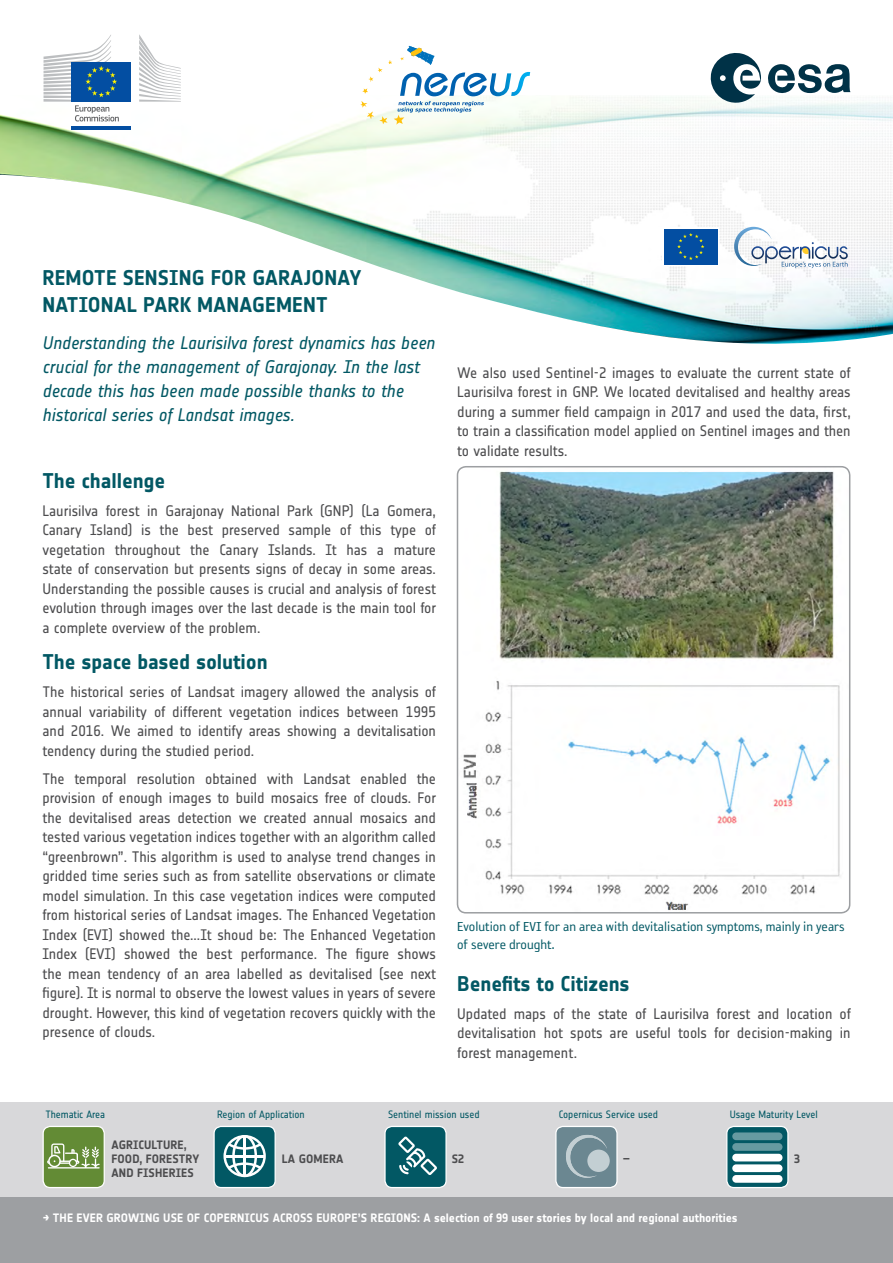
<style>
.page{position:relative;width:893px;height:1263px;background:#fff}
.page>*{position:absolute;margin:0;border:0;box-sizing:border-box;transform-origin:0 0}
.t1{font:700 21px/27px "Notes Esa";color:#025864}
.t2{font:italic 18px/24px "Notes Esa";letter-spacing:-.005em;color:#025864}
.t3{font:15px/19.5px "Notes Esa";letter-spacing:-.005em;color:#4d4d4f;text-align:justify}
.t4{font:15px/18px "Reykjavik One OT A Gauge";color:#025864}
.t5{font:700 12px "Notes Esa";color:#fff}
.t6{font:700 12px/14.4px "Notes Esa";letter-spacing:.01em;color:#4d4d4f}
.t7{font:10.5px "Notes Esa";letter-spacing:-.005em;color:#025864}
</style>
<div class="page">
<img style="left:0;top:95px;width:893px;height:249px">
<svg style="left:768px;top:64px;width:82px;height:30px"></svg>
<svg style="left:708px;top:53px;width:53px;height:51px"></svg>
<div style="left:0;top:1102px;width:893px;height:98px;background:#d8d8da"></div>
<div style="left:43px;top:1126px;width:61px;height:61px;background:#638b35;border-radius:7px"></div>
<svg style="left:47px;top:1143px;width:53px;height:25px"></svg>
<div style="left:43px;top:1126px;width:62px;height:62px;border:1px solid #fff;border-radius:7px"></div>
<div style="left:385px;top:1126px;width:61px;height:61px;background:#025864;border-radius:7px"></div>
<svg style="left:398px;top:1136px;width:39px;height:39px"></svg>
<div style="left:384px;top:1126px;width:63px;height:62px;border:1px solid #fff;border-radius:7px"></div>
<div style="left:556px;top:1126px;width:61px;height:61px;background:#6b8791;border-radius:7px"></div>
<svg style="left:566px;top:1135px;width:41px;height:43px"></svg>
<svg style="left:587px;top:1149px;width:23px;height:23px"></svg>
<div style="left:555px;top:1126px;width:63px;height:62px;border:1px solid #fff;border-radius:7px"></div>
<div style="left:214px;top:1126px;width:61px;height:61px;background:#025864;border-radius:7px"></div>
<svg style="left:223px;top:1135px;width:43px;height:42px"></svg>
<div style="left:213px;top:1126px;width:63px;height:62px;border:1px solid #fff;border-radius:7px"></div>
<svg style="left:727px;top:1126px;width:61px;height:61px;background:#0b5e6a"></svg>
<div style="left:732px;top:1132px;width:50px;height:8px;background:#669aa1;border-radius:4px"></div>
<div style="left:732px;top:1143px;width:50px;height:8px;background:#669aa1;border-radius:4px"></div>
<div style="left:732px;top:1154px;width:50px;height:7px;background:#fff;border-radius:4px"></div>
<div style="left:732px;top:1164px;width:50px;height:8px;background:#fff;border-radius:4px"></div>
<div style="left:732px;top:1175px;width:50px;height:8px;background:#fff;border-radius:4px"></div>
<div style="left:726px;top:1126px;width:63px;height:62px;border:1px solid #fff;border-radius:7px"></div>
<div style="left:0;top:1198px;width:893px;height:65px;background:#9d9fa2"></div>
<div style="left:72px;top:100px;width:59px;height:27px;background:#fff"></div>
<div style="left:72px;top:62px;width:59px;height:40px;background:#034ea2"></div>
<hr style="left:72px;top:126px;width:59px;height:3px;background:#034ea2">
<svg style="left:139px;top:34px;width:42px;height:68px"></svg>
<svg style="left:44px;top:35px;width:75px;height:86px"></svg>
<svg style="left:360px;top:46px;width:170px;height:79px"></svg>
<svg style="left:734px;top:227px;width:114px;height:41px"></svg>
<div style="left:663px;top:228px;width:56px;height:38px;background:#fff"></div>
<div style="left:664px;top:229px;width:54px;height:36px;background:#034ea2"></div>
<svg style="left:677px;top:233px;width:27px;height:27px"></svg>
<img style="left:457px;top:467px;width:393px;height:446px">
<div style="left:457px;top:466px;width:393px;height:447px;border:2px solid #9d9fa2;border-radius:9px"></div>
<h1 class="t1" style="left:42px;top:264px;width:321px">REMOTE SENSING FOR GARAJONAY<br>NATIONAL PARK MANAGEMENT</h1>
<p class="t2" style="left:42px;top:330px;width:394px">Understanding the Laurisilva forest dynamics has been crucial for the management of Garajonay. In the last decade this has been made possible thanks to the historical series of Landsat images.</p>
<h1 class="t1" style="left:43px;top:467px;width:124px">The challenge</h1>
<p class="t3" style="left:43px;top:501px;width:395px">Laurisilva forest in Garajonay National Park (GNP) (La Gomera, Canary Island) is the best preserved sample of this type of vegetation throughout the Canary Islands. It has a mature state of conservation but presents signs of decay in some areas.<br>Understanding the possible causes is crucial and analysis of forest evolution through images over the last decade is the main tool for a complete overview of the problem.</p>
<h1 class="t1" style="left:43px;top:648px;width:227px">The space based solution</h1>
<p class="t3" style="left:43px;top:682px;width:395px">The historical series of Landsat imagery allowed the analysis of annual variability of different vegetation indices between 1995 and 2016. We aimed to identify areas showing a devitalisation tendency during the studied period.</p>
<p class="t3" style="left:43px;top:769px;width:395px">The temporal resolution obtained with Landsat enabled the provision of enough images to build mosaics free of clouds. For the devitalised areas detection we created annual mosaics and tested various vegetation indices together with an algorithm called “greenbrown”. This algorithm is used to analyse trend changes in gridded time series such as from satellite observations or climate model simulation. In this case vegetation indices were computed from historical series of Landsat images. The Enhanced Vegetation Index (EVI) showed the...It shoud be: The Enhanced Vegetation Index (EVI) showed the best performance. The figure shows the mean tendency of an area labelled as devitalised (see next figure). It is normal to observe the lowest values in years of severe drought. However, this kind of vegetation recovers quickly with the presence of clouds.</p>
<p class="t3" style="left:457px;top:363px;width:395px">We also used Sentinel-2 images to evaluate the current state of Laurisilva forest in GNP. We located devitalised and healthy areas during a summer field campaign in 2017 and used the data, first, to train a classification model applied on Sentinel images and then to validate results.</p>
<p class="t4" style="left:457px;top:917px;width:389px">Evolution of EVI for an area with devitalisation symptoms, mainly in years of severe drought.</p>
<h1 class="t1" style="left:457px;top:970px;width:174px">Benefits to Citizens</h1>
<p class="t3" style="left:457px;top:1004px;width:395px">Updated maps of the state of Laurisilva forest and location of devitalisation hot spots are useful tools for decision-making in forest management.</p>
<p class="t7" style="left:45px;top:1108px;width:61px">Thematic Area</p>
<p class="t7" style="left:217px;top:1108px;width:89px">Region of Application</p>
<p class="t7" style="left:388px;top:1108px;width:93px">Sentinel mission used</p>
<p class="t7" style="left:559px;top:1108px;width:101px">Copernicus Service used</p>
<p class="t7" style="left:730px;top:1108px;width:89px">Usage Maturity Level</p>
<p class="t6" style="left:112px;top:1137px;width:89px">AGRICULTURE,<br>FOOD, FORESTRY<br>AND FISHERIES</p>
<p class="t6" style="left:282px;top:1151px;width:63px">LA GOMERA</p>
<p class="t6" style="left:452px;top:1151px;width:14px">S2</p>
<p class="t6" style="left:623px;top:1151px;width:9px">–</p>
<p class="t6" style="left:794px;top:1151px;width:7px">3</p>
<p class="t5" style="left:43px;top:1210px;width:696px">→ THE EVER GROWING USE OF COPERNICUS ACROSS EUROPE’S REGIONS: A selection of 99 user stories by local and regional authorities</p>
</div>
